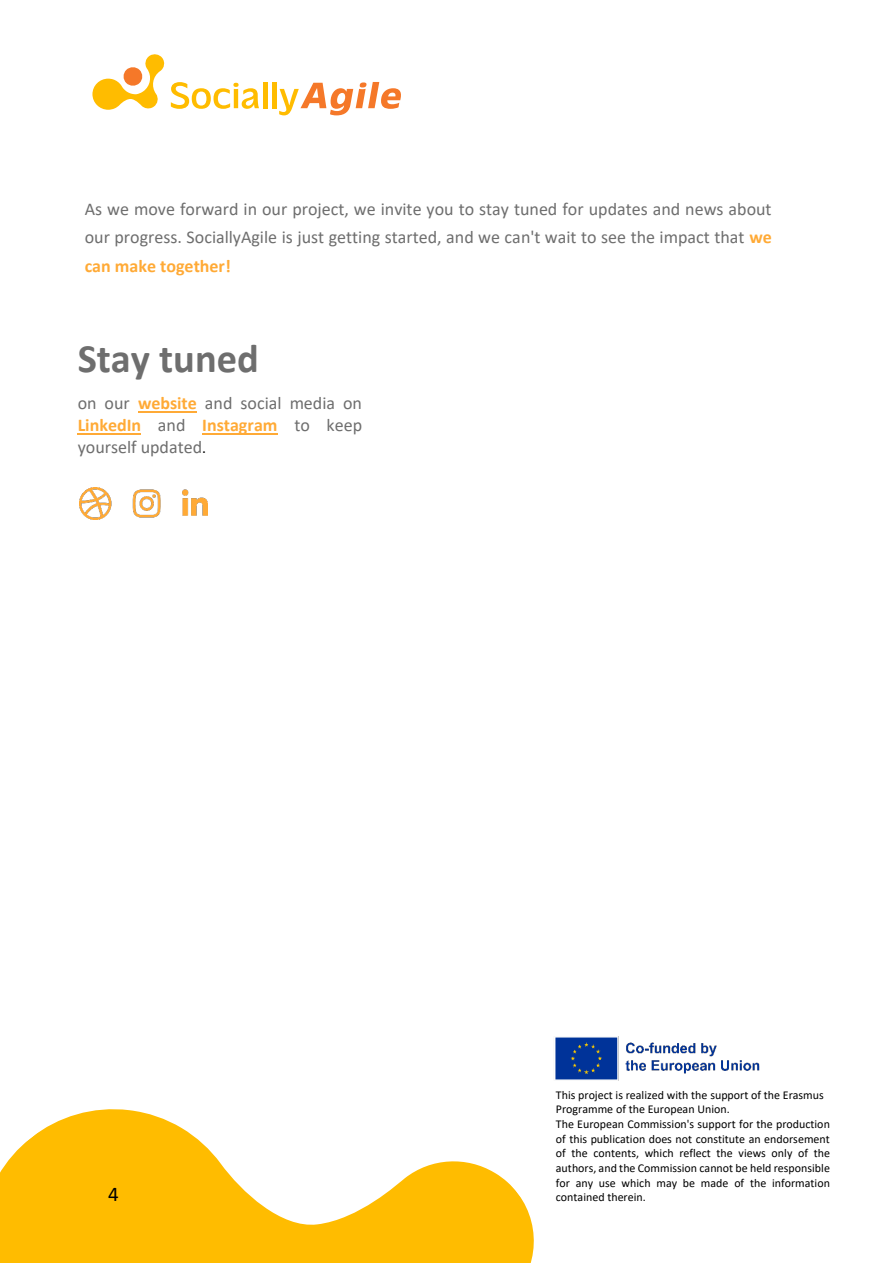
<style>
.page{position:relative;width:893px;height:1263px;background:#fff}
.page>*{position:absolute;margin:0;border:0;box-sizing:border-box;transform-origin:0 0}
.t1{font:700 40.5px "Calibri";color:#6e6e6e}
.t2{font:21px "Calibri";color:#000}
.t3{font:18px/28.5px "Calibri";color:#6e6e6e;text-align:justify}
.t4{font:12px/14.7px "Calibri";color:#000}
.s1{font-weight:700;color:#ffaa36}
.s2{font-size:15.75px;color:#000}
</style>
<div class="page">
<svg style="left:92px;top:54px;width:73px;height:56px"></svg>
<svg style="left:171px;top:82px;width:88px;height:27px"></svg>
<hr style="left:263px;top:82px;width:4px;height:26px;background:#ffbc00">
<div style="left:272px;top:82px;width:5px;height:26px;background:#ffbc00"></div>
<svg style="left:279px;top:82px;width:122px;height:33px"></svg>
<svg style="left:0;top:1109px;width:534px;height:154px;fill:#ffbc00"></svg>
<hr style="left:138px;top:412px;width:59px;height:1px;background:#ffaa36">
<hr style="left:78px;top:433px;width:63px;height:2px;background:#ffaa36">
<hr style="left:202px;top:433px;width:76px;height:2px;background:#ffaa36">
<img style="left:80px;top:488px;width:127px;height:32px">
<img style="left:555px;top:1036px;width:205px;height:45px">
<h3 class="t3" style="left:85px;top:194px;width:689px">As we move forward in our project, we invite you to stay tuned for updates and news about our progress. SociallyAgile is just getting started, and we can't wait to see the impact that <span class="s1">we can make together!</span></h3>
<h1 class="t1" style="left:78px;top:330px;width:183px">Stay tuned</h1>
<h3 class="t3" style="left:78px;top:392px;width:286px;line-height:21.9px">on our <span class="s1">website</span> and social media on <span class="s1">LinkedIn</span> and <span class="s1">Instagram</span> to keep yourself updated<span class="s2">.</span></h3>
<h2 class="t2" style="left:108px;top:1179px;width:12px">4</h2>
<p class="t4" style="left:556px;top:1087px;width:276px">This project is realized with the support of the Erasmus Programme of the European Union.<br>The European Commission's support for the production of this publication does not constitute an endorsement of the contents, which reflect the views only of the authors, and the Commission cannot be held responsible for any use which may be made of the information contained therein.</p>
</div>
